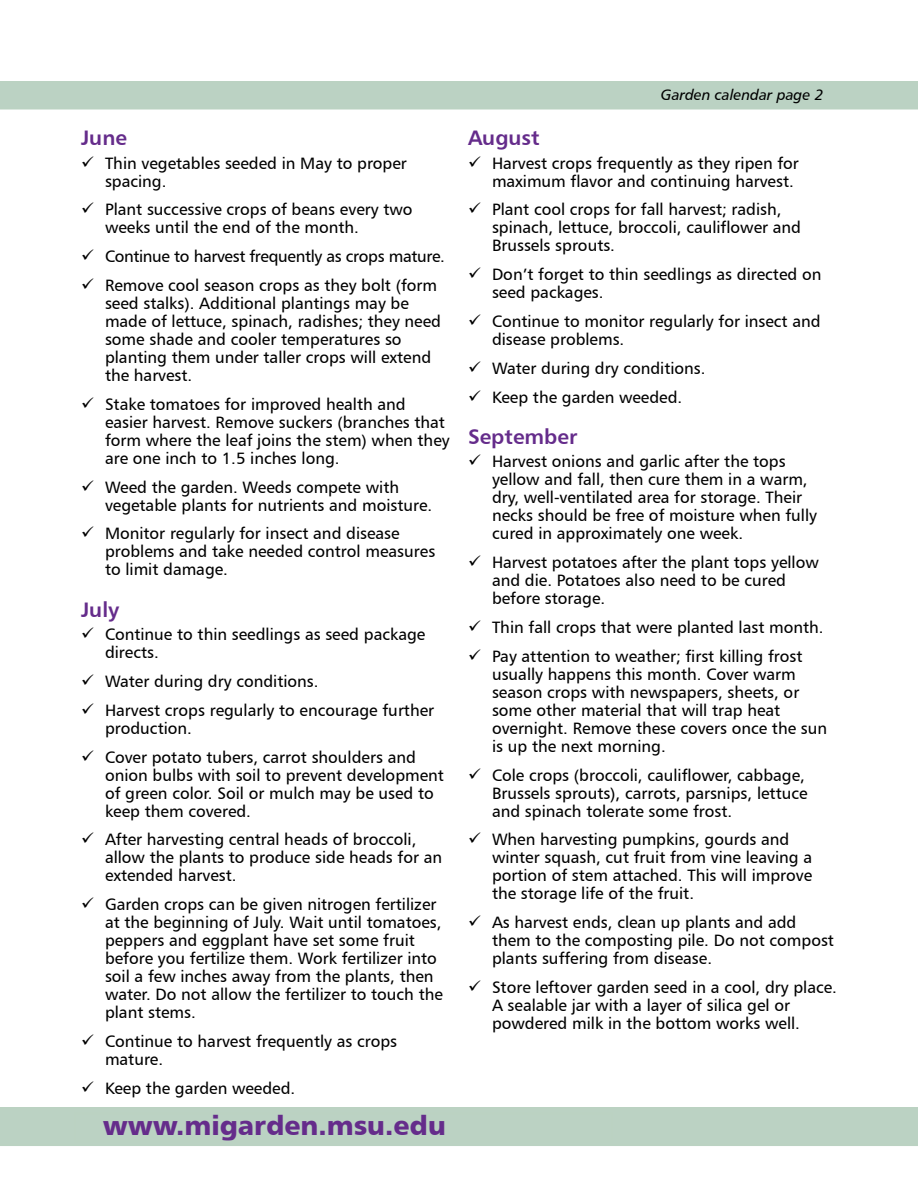
<style>
.page{position:relative;width:918px;height:1188px;background:#fff}
.page>*{position:absolute;margin:0;border:0;box-sizing:border-box;transform-origin:0 0}
.t1{font:27px "Humanist 777 BT Black B";color:#652c8b}
.Header_2{font:21px "Humanist 777 BT Bold B";color:#652c8b}
.t2{font:16.5px/18px "Humanist 777 BT Roman B";color:#000}
.t3{font:16.5px "Humanist 777 BT Roman B";letter-spacing:-.02em;color:#000}
.t4{font:15px "Humanist 777 BT Italic B";color:#000}
</style>
<div class="page">
<div style="left:0;top:81px;width:918px;height:29px;background:#bbd2c3"></div>
<div style="left:0;top:1107px;width:918px;height:39px;background:#bbd2c3"></div>
<div style="left:75px;top:1113px;width:537px;height:28px;background:#bbd2c3"></div>
<div style="left:74px;top:1113px;width:539px;height:29px;border:2px solid #bbd2c2"></div>
<p class="Header_2" style="left:81px;top:125px;width:48px">June</p>
<p class="t2" style="left:105px;top:154px;width:303px">Thin vegetables seeded in May to proper spacing.</p>
<p class="t2" style="left:105px;top:200px;width:309px">Plant successive crops of beans every two weeks until the end of the month.</p>
<p class="t3" style="left:105px;top:246px;width:341px">Continue to harvest frequently as crops mature.</p>
<p class="t2" style="left:105px;top:276px;width:338px">Remove cool season crops as they bolt (form seed stalks). Additional plantings may be made of lettuce, spinach, radishes; they need some shade and cooler temperatures so planting them under taller crops will extend the harvest.</p>
<p class="t2" style="left:105px;top:395px;width:346px">Stake tomatoes for improved health and easier harvest. Remove suckers (branches that form where the leaf joins the stem) when they are one inch to 1.5 inches long.</p>
<p class="t2" style="left:105px;top:478px;width:329px">Weed the garden. Weeds compete with vegetable plants for nutrients and moisture.</p>
<p class="t2" style="left:105px;top:524px;width:332px">Monitor regularly for insect and disease problems and take needed control measures to limit damage.</p>
<p class="Header_2" style="left:81px;top:596px;width:40px">July</p>
<p class="t2" style="left:105px;top:625px;width:322px">Continue to thin seedlings as seed package directs.</p>
<p class="t2" style="left:105px;top:672px;width:215px">Water during dry conditions.</p>
<p class="t2" style="left:105px;top:701px;width:331px">Harvest crops regularly to encourage further production.</p>
<p class="t2" style="left:105px;top:748px;width:340px">Cover potato tubers, carrot shoulders and onion bulbs with soil to prevent development of green color. Soil or mulch may be used to keep them covered.</p>
<p class="t2" style="left:105px;top:830px;width:339px">After harvesting central heads of broccoli, allow the plants to produce side heads for an extended harvest.</p>
<p class="t2" style="left:105px;top:895px;width:339px">Garden crops can be given nitrogen fertilizer at the beginning of July. Wait until tomatoes, peppers and eggplant have set some fruit before you fertilize them. Work fertilizer into soil a few inches away from the plants, then water. Do not allow the fertilizer to touch the plant stems.</p>
<p class="t2" style="left:105px;top:1032px;width:294px">Continue to harvest frequently as crops mature.</p>
<p class="t2" style="left:105px;top:1079px;width:192px">Keep the garden weeded.</p>
<h1 class="t1" style="left:103px;top:1108px;width:345px">www.migarden.msu.edu</h1>
<p class="t4" style="left:661px;top:85px;width:164px">Garden calendar page 2</p>
<p class="Header_2" style="left:468px;top:125px;width:73px">August</p>
<p class="t2" style="left:492px;top:154px;width:308px">Harvest crops frequently as they ripen for maximum flavor and continuing harvest.</p>
<p class="t2" style="left:492px;top:200px;width:311px">Plant cool crops for fall harvest; radish, spinach, lettuce, broccoli, cauliflower and<br>Brussels sprouts.</p>
<p class="t2" style="left:492px;top:265px;width:331px">Don’t forget to thin seedlings as directed on seed packages.</p>
<p class="t2" style="left:492px;top:312px;width:330px">Continue to monitor regularly for insect and disease problems.</p>
<p class="t2" style="left:492px;top:359px;width:215px">Water during dry conditions.</p>
<p class="t2" style="left:492px;top:388px;width:192px">Keep the garden weeded.</p>
<p class="Header_2" style="left:468px;top:423px;width:111px">September</p>
<p class="t2" style="left:492px;top:452px;width:327px">Harvest onions and garlic after the tops yellow and fall, then cure them in a warm, dry, well-ventilated area for storage. Their necks should be free of moisture when fully cured in approximately one week.</p>
<p class="t2" style="left:492px;top:553px;width:328px">Harvest potatoes after the plant tops yellow and die. Potatoes also need to be cured before storage.</p>
<p class="t2" style="left:492px;top:618px;width:333px">Thin fall crops that were planted last month.</p>
<p class="t2" style="left:492px;top:647px;width:337px">Pay attention to weather; first killing frost usually happens this month. Cover warm season crops with newspapers, sheets, or some other material that will trap heat overnight. Remove these covers once the sun is up the next morning.</p>
<p class="t2" style="left:492px;top:766px;width:317px">Cole crops (broccoli, cauliflower, cabbage,<br>Brussels sprouts), carrots, parsnips, lettuce and spinach tolerate some frost.</p>
<p class="t2" style="left:492px;top:830px;width:322px">When harvesting pumpkins, gourds and winter squash, cut fruit from vine leaving a portion of stem attached. This will improve the storage life of the fruit.</p>
<p class="t2" style="left:492px;top:913px;width:344px">As harvest ends, clean up plants and add them to the composting pile. Do not compost plants suffering from disease.</p>
<p class="t2" style="left:492px;top:978px;width:346px">Store leftover garden seed in a cool, dry place.<br>A sealable jar with a layer of silica gel or powdered milk in the bottom works well.</p>
</div>
